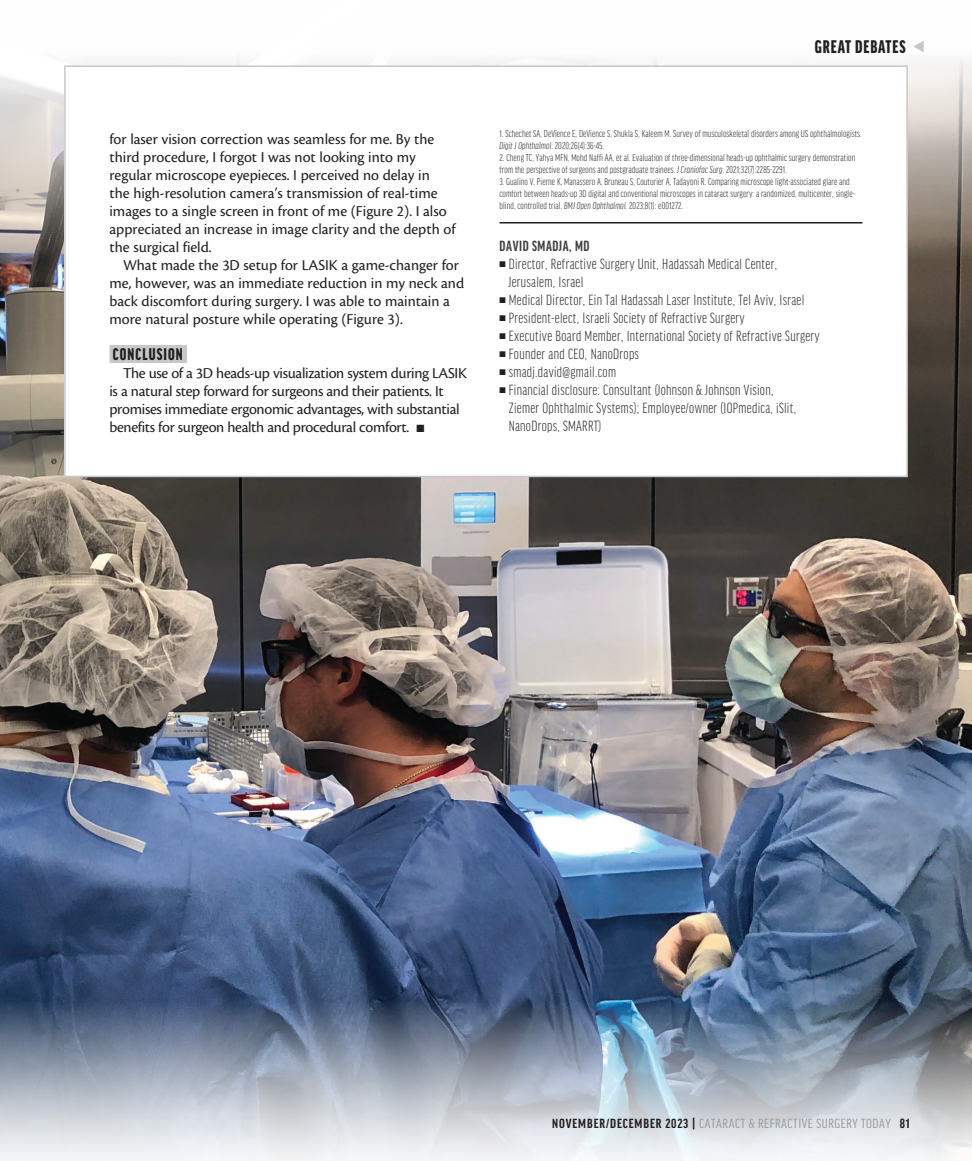
<style>
.page{position:relative;width:972px;height:1161px;background:#fff}
.page>*{position:absolute;margin:0;border:0;box-sizing:border-box;transform-origin:0 0}
.t1{font:900 extra-condensed 19.5px "Good Headline Pro";letter-spacing:.045em;color:#231f20}
.subhead{font:900 extra-condensed 18px "Good Headline Pro";letter-spacing:.06em;color:#231f20}
.body{font:15.75px/18px "Cronos Pro";color:#231f20}
.bio_info{font:300 extra-condensed 15.75px/18px "Good Headline Pro";letter-spacing:.02em;color:#231f20}
.body-2{font:15.75px/18px "Cronos Pro";letter-spacing:-.02em;color:#231f20}
.bio_name{font:700 extra-condensed 15.75px "Good Headline Pro";letter-spacing:.04em;color:#3e3e3f}
.t2{font:extra-condensed 14.1px "Good Headline Pro";letter-spacing:.035em;color:#939598;scale:1.11 1}
.footnote{font:300 extra-condensed 10.5px/12px "Good Headline Pro";letter-spacing:.01em;color:#231f20}
.s1{font-style:italic}
.s2{font-weight:700;color:#231f20}
</style>
<div class="page">
<img style="left:0;top:58px;width:972px;height:807px">
<img style="left:0;top:865px;width:972px;height:296px">
<svg style="left:63px;top:65px;width:846px;height:413px"></svg>
<div style="left:108px;top:126px;width:756px;height:315px;background:#fff"></div>
<div style="left:110px;top:345px;width:77px;height:18px;background:#c7c8ca"></div>
<hr style="left:500px;top:222px;width:362px;height:2px;background:#231f20">
<p class="body" style="left:110px;top:130px;width:348px">for laser vision correction was seamless for me. By the third procedure, I forgot I was not looking into my regular microscope eyepieces. I perceived no delay in<br>the high-resolution camera’s transmission of real-time images to a single screen in front of me (Figure 2). I also appreciated an increase in image clarity and the depth of the surgical field.</p>
<p class="body" style="left:110px;top:256px;width:356px;text-indent:14px">What made the 3D setup for LASIK a game-changer for me, however, was an immediate reduction in my neck and back discomfort during surgery. I was able to maintain a more natural posture while operating (Figure 3).</p>
<p class="subhead" style="left:113px;top:345px;width:71px">CONCLUSION</p>
<p class="body-2" style="left:110px;top:364px;width:359px;text-indent:14px">The use of a 3D heads-up visualization system during LASIK is a natural step forward for surgeons and their patients. It promises immediate ergonomic advantages, with substantial benefits for surgeon health and procedural comfort. ■</p>
<h1 class="t1" style="left:815px;top:37px;width:92px">GREAT DEBATES</h1>
<p class="footnote" style="left:500px;top:127px;width:364px">1. Schechet SA, DeVience E, DeVience S, Shukla S, Kaleem M. Survey of musculoskeletal disorders among US ophthalmologists.<br><span class="s1">Digit J Ophthalmol</span>. 2020;26(4):36-45.</p>
<p class="footnote" style="left:500px;top:151px;width:357px">2. Cheng TC, Yahya MFN, Mohd Naffi AA, et al. Evaluation of three-dimensional heads-up ophthalmic surgery demonstration from the perspective of surgeons and postgraduate trainees. <span class="s1">J Craniofac Surg</span>. 2021;32(7):2285-2291.</p>
<p class="footnote" style="left:500px;top:175px;width:357px">3. Gualino V, Pierne K, Manassero A, Bruneau S, Couturier A, Tadayoni R. Comparing microscope light-associated glare and comfort between heads-up 3D digital and conventional microscopes in cataract surgery: a randomized, multicenter, single&shy;blind, controlled trial. <span class="s1">BMJ Open Ophthalmol.</span> 2023;8(1): e001272.</p>
<p class="bio_name" style="left:500px;top:238px;width:91px">DAVID SMADJA, MD</p>
<p class="bio_info" style="left:509px;top:255px;width:270px;text-indent:-9px">■ Director, Refractive Surgery Unit, Hadassah Medical Center,<br>Jerusalem, Israel</p>
<p class="bio_info" style="left:500px;top:291px;width:306px">■ Medical Director, Ein Tal Hadassah Laser Institute, Tel Aviv, Israel</p>
<p class="bio_info" style="left:500px;top:309px;width:247px">■ President-elect, Israeli Society of Refractive Surgery</p>
<p class="bio_info" style="left:500px;top:327px;width:322px">■ Executive Board Member, International Society of Refractive Surgery</p>
<p class="bio_info" style="left:500px;top:345px;width:141px">■ Founder and CEO, NanoDrops</p>
<p class="bio_info" style="left:500px;top:363px;width:118px">■ smadj.david@gmail.com</p>
<p class="bio_info" style="left:509px;top:381px;width:289px;text-indent:-9px">■ Financial disclosure: Consultant (Johnson &amp; Johnson Vision,<br>Ziemer Ophthalmic Systems); Employee/owner (IOPmedica, iSlit,<br>NanoDrops, SMARRT)</p>
<p class="t2" style="left:552px;top:1117px;width:324px"><span class="s2">NOVEMBER/DECEMBER 2023 |</span> CATARACT &amp; REFRACTIVE SURGERY TODAY <span class="s2">81</span></p>
</div>
